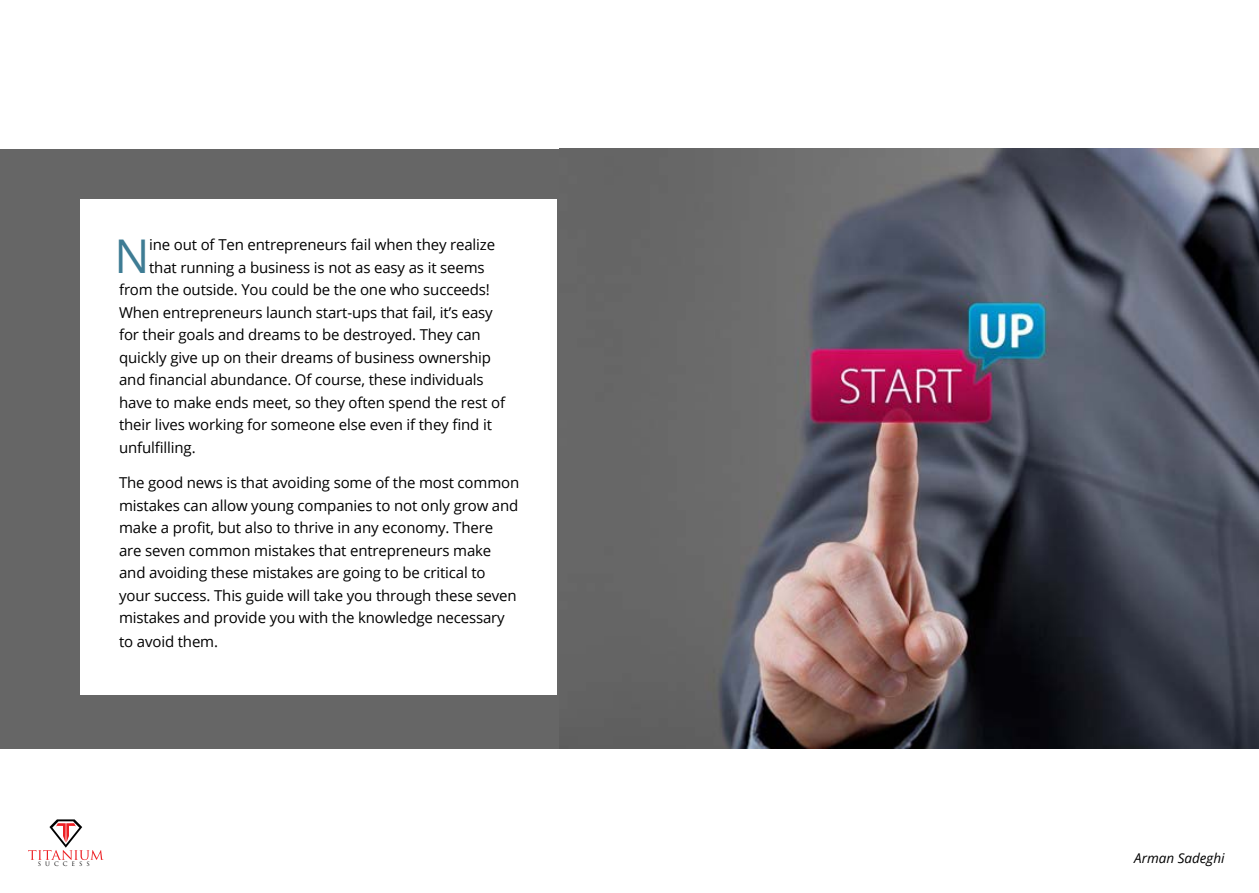
<style>
.page{position:relative;width:1259px;height:893px;background:#fff}
.page>*{position:absolute;margin:0;border:0;box-sizing:border-box;transform-origin:0 0}
.t1{font:46.5px "Open Sans";color:#3e7c94}
.t2{font:15px/22.5px "Open Sans";letter-spacing:-.01em;color:#000}
.t3{font:italic 13.5px "Open Sans";color:#000}
.t4{font:6px "Trajan Pro";letter-spacing:.66em;color:#000}
</style>
<div class="page">
<div style="left:0;top:149px;width:586px;height:599px;background:#666"></div>
<img style="left:559px;top:148px;width:700px;height:600px">
<div style="left:81px;top:199px;width:476px;height:495px;background:#fff"></div>
<svg style="left:28px;top:819px;width:76px;height:41px"></svg>
<h1 class="t1" style="left:114px;top:224px;width:37px">N</h1>
<p class="t2" style="left:149px;top:233px;width:347px">ine out of Ten entrepreneurs fail when they realize</p>
<p class="t2" style="left:149px;top:256px;width:337px">that running a business is not as easy as it seems</p>
<p class="t2" style="left:119px;top:278px;width:372px">from the outside. You could be the one who succeeds!</p>
<p class="t2" style="left:119px;top:301px;width:375px">When entrepreneurs launch start-ups that fail, it’s easy</p>
<p class="t2" style="left:119px;top:323px;width:363px">for their goals and dreams to be destroyed. They can</p>
<p class="t2" style="left:119px;top:346px;width:373px">quickly give up on their dreams of business ownership</p>
<p class="t2" style="left:119px;top:368px;width:366px">and financial abundance. Of course, these individuals</p>
<p class="t2" style="left:119px;top:391px;width:387px">have to make ends meet, so they often spend the rest of</p>
<p class="t2" style="left:119px;top:413px;width:374px">their lives working for someone else even if they find it</p>
<p class="t2" style="left:119px;top:436px;width:78px">unfulfilling.</p>
<p class="t2" style="left:119px;top:471px;width:402px">The good news is that avoiding some of the most common mistakes can allow young companies to not only grow and make a profit, but also to thrive in any economy. There are seven common mistakes that entrepreneurs make and avoiding these mistakes are going to be critical to your success. This guide will take you through these seven mistakes and provide you with the knowledge necessary</p>
<p class="t2" style="left:119px;top:630px;width:100px">to avoid them.</p>
<p class="t4" style="left:38px;top:860px;width:53px">SUCCESS</p>
<p class="t3" style="left:1134px;top:848px;width:92px">Arman Sadeghi</p>
</div>
